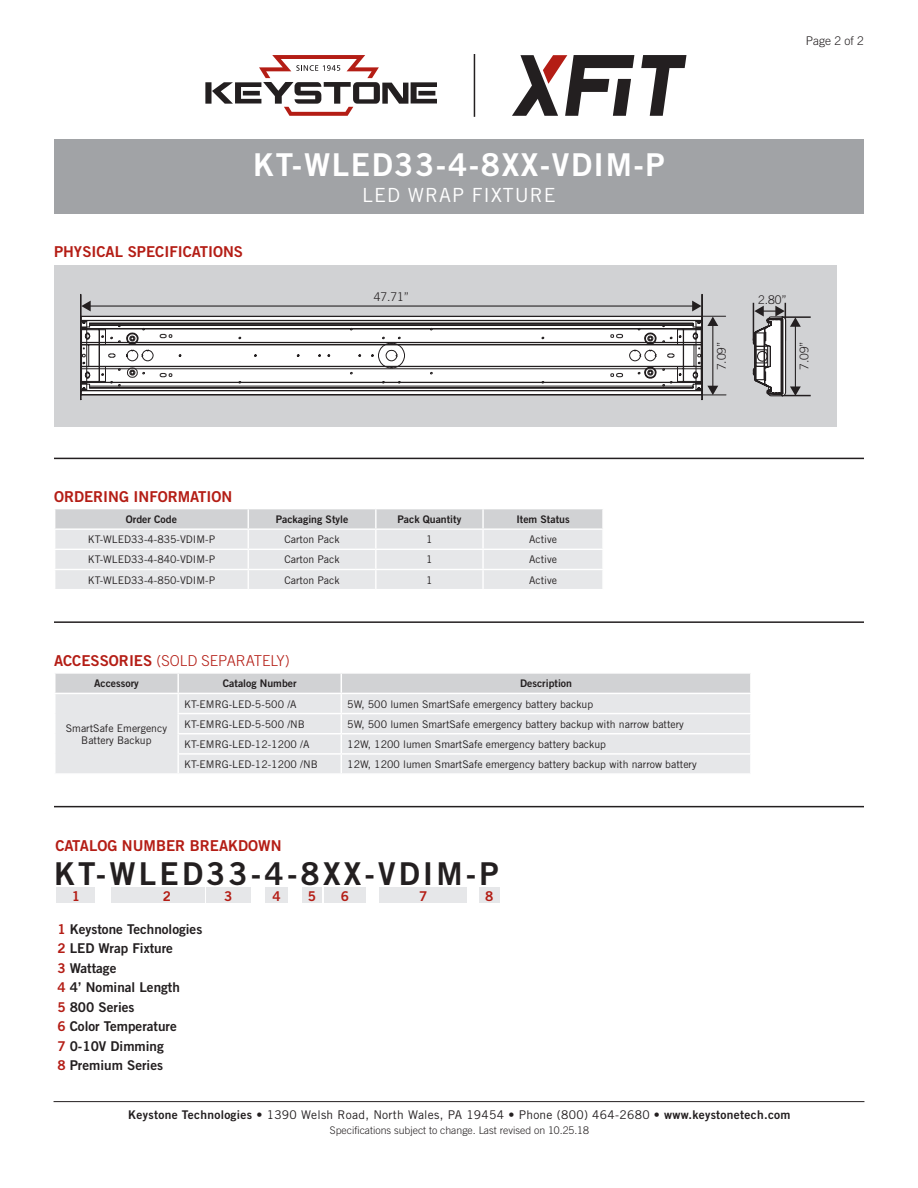
<style>
.page{position:relative;width:918px;height:1188px;background:#fff}
.page>*{position:absolute;margin:0;border:0;box-sizing:border-box;transform-origin:0 0}
.t1{font:31.5px "Trade Gothic Bold Two";letter-spacing:.1em;color:#231f20}
.t2{font:31.5px "Trade Gothic Bold Two";letter-spacing:.05em;color:#fff}
.t3{font:19.5px "Trade Gothic";letter-spacing:.05em;color:#fff}
.t4{font:15px "Trade Gothic Bold Two";color:#b41d15}
.t5{font:300 15px "Trade Gothic";color:#b41d15}
.t6{font:13.5px "Trade Gothic Bold Two";color:#231f20}
.t7{font:13.5px "Trade Gothic Bold Two";color:#b41d15}
.t8{font:12px "Trade Gothic";letter-spacing:.025em;color:#231f20}
.t9{font:300 12px "Trade Gothic";color:#231f20}
.t10{font:10.5px/12.6px "Trade Gothic";color:#231f20;text-align:center}
.t11{font:10.5px "Trade Gothic Bold Two";color:#231f20}
.t12{font:300 10.5px "Trade Gothic";color:#231f20}
.s1{font-family:"Trade Gothic Bold Two";font-weight:400}
.s2{color:#b41d15}
.s3{font-family:"Trade Gothic Bold Two"}
</style>
<div class="page">
<hr style="left:54px;top:458px;width:810px;height:1px;background:#231f20">
<svg style="left:55px;top:509px;width:548px;height:80px;background:#e2e3e5"></svg>
<hr style="left:54px;top:806px;width:810px;height:1px;background:#231f20">
<hr style="left:54px;top:621px;width:810px;height:2px;background:#231f20">
<hr style="left:54px;top:1101px;width:810px;height:1px;background:#231f20">
<div style="left:56px;top:888px;width:39px;height:15px;background:#e6e7e9"></div>
<div style="left:111px;top:888px;width:93px;height:15px;background:#e6e7e9"></div>
<div style="left:206px;top:888px;width:45px;height:15px;background:#e6e7e9"></div>
<div style="left:265px;top:888px;width:23px;height:15px;background:#e6e7e9"></div>
<div style="left:302px;top:888px;width:20px;height:15px;background:#e6e7e9"></div>
<div style="left:325px;top:888px;width:41px;height:15px;background:#e6e7e9"></div>
<div style="left:380px;top:888px;width:87px;height:15px;background:#e6e7e9"></div>
<div style="left:479px;top:888px;width:20px;height:15px;background:#e6e7e9"></div>
<div style="left:54px;top:140px;width:810px;height:74px;background:#a1a3a6"></div>
<svg style="left:512px;top:55px;width:174px;height:61px"></svg>
<svg style="left:205px;top:55px;width:232px;height:61px"></svg>
<hr style="left:474px;top:54px;width:1px;height:63px;background:#231f20">
<div style="left:54px;top:265px;width:783px;height:162px;background:#d1d2d4"></div>
<div style="left:701px;top:294px;width:2px;height:106px;border:1px solid #231f20"></div>
<svg style="left:81px;top:315px;width:646px;height:85px"></svg>
<div style="left:80px;top:294px;width:1px;height:106px;border:1px solid #231f20"></div>
<svg style="left:80px;top:395px;width:622px;height:5px"></svg>
<svg style="left:80px;top:317px;width:638px;height:78px;background:#c6c5c5"></svg>
<hr style="left:89px;top:306px;width:608px;height:1px;background:#231f20">
<svg style="left:692px;top:301px;width:10px;height:10px"></svg>
<svg style="left:81px;top:301px;width:10px;height:10px"></svg>
<hr style="left:753px;top:303px;width:1px;height:38px;background:#231f20">
<hr style="left:785px;top:303px;width:1px;height:38px;background:#231f20">
<svg style="left:752px;top:306px;width:59px;height:91px"></svg>
<hr style="left:783px;top:316px;width:28px;height:2px;background:#231f20">
<svg style="left:55px;top:673px;width:696px;height:100px;background:#e3e4e6"></svg>
<p class="t2" style="left:253px;top:145px;width:413px">KT-WLED33-4-8XX-VDIM-P</p>
<p class="t3" style="left:362px;top:183px;width:195px">LED WRAP FIXTURE</p>
<p class="t4" style="left:54px;top:243px;width:191px">PHYSICAL SPECIFICATIONS</p>
<p class="t9" style="left:374px;top:289px;width:37px">47.71”</p>
<p class="t9" style="left:806px;top:34px;width:60px">Page 2 of 2</p>
<p class="t9" style="left:758px;top:293px;width:30px">2.80”</p>
<p class="t9" style="left:715px;top:370px;width:30px;rotate:-90deg">7.09”</p>
<p class="t9" style="left:797px;top:370px;width:30px;rotate:-90deg">7.09”</p>
<p class="t4" style="left:54px;top:488px;width:180px">ORDERING INFORMATION</p>
<p class="t11" style="left:126px;top:513px;width:53px">Order Code</p>
<p class="t11" style="left:276px;top:513px;width:74px">Packaging Style</p>
<p class="t11" style="left:398px;top:513px;width:65px">Pack Quantity</p>
<p class="t11" style="left:516px;top:513px;width:55px">Item Status</p>
<p class="t10" style="left:88px;top:533px;width:129px">KT-WLED33-4-835-VDIM-P</p>
<p class="t10" style="left:284px;top:533px;width:57px">Carton Pack</p>
<p class="t10" style="left:426px;top:533px;width:8px">1</p>
<p class="t10" style="left:529px;top:533px;width:29px">Active</p>
<p class="t10" style="left:88px;top:553px;width:129px">KT-WLED33-4-840-VDIM-P</p>
<p class="t10" style="left:284px;top:553px;width:57px">Carton Pack</p>
<p class="t10" style="left:426px;top:553px;width:8px">1</p>
<p class="t10" style="left:529px;top:553px;width:29px">Active</p>
<p class="t10" style="left:88px;top:573px;width:129px">KT-WLED33-4-850-VDIM-P</p>
<p class="t10" style="left:284px;top:573px;width:57px">Carton Pack</p>
<p class="t10" style="left:426px;top:573px;width:8px">1</p>
<p class="t10" style="left:529px;top:573px;width:29px">Active</p>
<p class="t5" style="left:54px;top:652px;width:237px"><span class="s1">ACCESSORIES</span> (SOLD SEPARATELY)</p>
<p class="t11" style="left:94px;top:677px;width:46px">Accessory</p>
<p class="t11" style="left:223px;top:677px;width:75px">Catalog Number</p>
<p class="t11" style="left:520px;top:677px;width:53px">Description</p>
<p class="t10" style="left:66px;top:721px;width:103px">SmartSafe Emergency<br>Battery Backup</p>
<p class="t10" style="left:184px;top:697px;width:114px">KT-EMRG-LED-5-500 /A</p>
<p class="t10" style="left:347px;top:697px;width:248px">5W, 500 lumen SmartSafe emergency battery backup</p>
<p class="t10" style="left:184px;top:718px;width:122px">KT-EMRG-LED-5-500 /NB</p>
<p class="t10" style="left:347px;top:718px;width:338px">5W, 500 lumen SmartSafe emergency battery backup with narrow battery</p>
<p class="t10" style="left:184px;top:738px;width:127px">KT-EMRG-LED-12-1200 /A</p>
<p class="t10" style="left:347px;top:738px;width:260px">12W, 1200 lumen SmartSafe emergency battery backup</p>
<p class="t10" style="left:184px;top:758px;width:135px">KT-EMRG-LED-12-1200 /NB</p>
<p class="t10" style="left:347px;top:758px;width:351px">12W, 1200 lumen SmartSafe emergency battery backup with narrow battery</p>
<p class="t4" style="left:55px;top:836px;width:228px">CATALOG NUMBER BREAKDOWN</p>
<p class="t1" style="left:54px;top:854px;width:446px">KT-WLED33-4-8XX-VDIM-P</p>
<p class="t7" style="left:72px;top:888px;width:10px">1</p>
<p class="t7" style="left:163px;top:888px;width:10px">2</p>
<p class="t7" style="left:224px;top:888px;width:10px">3</p>
<p class="t7" style="left:272px;top:888px;width:10px">4</p>
<p class="t7" style="left:308px;top:888px;width:10px">5</p>
<p class="t7" style="left:341px;top:888px;width:10px">6</p>
<p class="t7" style="left:419px;top:888px;width:10px">7</p>
<p class="t7" style="left:485px;top:888px;width:10px">8</p>
<p class="t6" style="left:57px;top:920px;width:147px"><span class="s2">1</span> Keystone Technologies</p>
<p class="t6" style="left:57px;top:940px;width:117px"><span class="s2">2</span> LED Wrap Fixture</p>
<p class="t6" style="left:57px;top:959px;width:61px"><span class="s2">3</span> Wattage</p>
<p class="t6" style="left:57px;top:979px;width:124px"><span class="s2">4</span> 4’ Nominal Length</p>
<p class="t6" style="left:57px;top:998px;width:79px"><span class="s2">5</span> 800 Series</p>
<p class="t6" style="left:57px;top:1018px;width:121px"><span class="s2">6</span> Color Temperature</p>
<p class="t6" style="left:57px;top:1037px;width:108px"><span class="s2">7</span> 0-10V Dimming</p>
<p class="t6" style="left:57px;top:1057px;width:107px"><span class="s2">8</span> Premium Series</p>
<p class="t8" style="left:128px;top:1107px;width:664px"><span class="s3">Keystone Technologies •</span> 1390 Welsh Road, North Wales, PA 19454 <span class="s3">•</span> Phone (800) 464-2680 • <span class="s3">www.keystonetech.com</span></p>
<p class="t12" style="left:330px;top:1124px;width:261px">Specifications subject to change. Last revised on 10.25.18</p>
</div>
